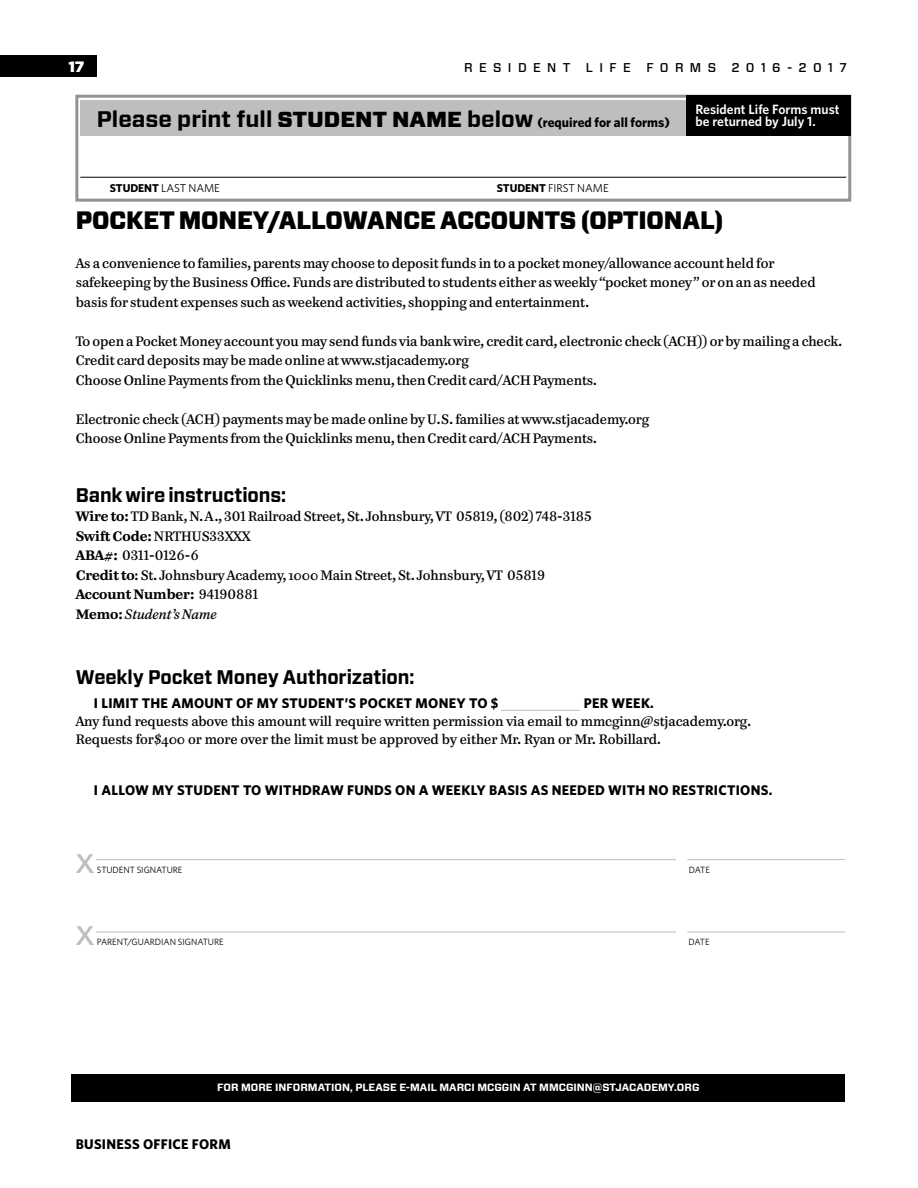
<style>
.page{position:relative;width:918px;height:1188px;background:#fff}
.page>*{position:absolute;margin:0;border:0;box-sizing:border-box;transform-origin:0 0}
.t1{font:36.3px "Helvetica Neue";color:#bcbec0}
.t2{font:900 25.2px "Forza";letter-spacing:-.005em;color:#000;scale:.93 1}
.t3{font:700 19.65px "Forza";letter-spacing:-.005em;color:#000;scale:.95 1}
.t4{font:900 15px "Forza";color:#fff}
.t5{font:700 13.95px "Whitney";letter-spacing:.02em;color:#000}
.t6{font:13.65px/19.5px "Paperback 9";letter-spacing:-.005em;color:#000;scale:.95 1}
.t7{font:700 13.5px "Whitney";color:#000}
.t8{font:600 13.5px/12px "Whitney";color:#fff}
.t9{font:500 12.75px "Forza";letter-spacing:.5em;color:#000}
.t10{font:11.4px "Whitney";letter-spacing:-.005em;color:#000}
.t11{font:700 10.5px "Forza";color:#fff}
.t12{font:9.15px "Whitney";letter-spacing:-.005em;color:#000}
.s1{font-family:"Forza";font-size:22.5px}
.s2{font-family:"Forza";font-weight:900;font-size:21.75px}
.s3{font-weight:700}
.s4{font-style:italic}
</style>
<div class="page">
<div style="left:0;top:56px;width:97px;height:21px;background:#000"></div>
<div style="left:80px;top:100px;width:766px;height:35px;background:#bcbec0"></div>
<hr style="left:80px;top:177px;width:766px;height:1px;background:#000">
<div style="left:75px;top:95px;width:776px;height:107px;border:3px solid #919396"></div>
<div style="left:687px;top:95px;width:164px;height:41px;background:#000"></div>
<div style="left:71px;top:1074px;width:774px;height:27px;background:#000"></div>
<hr style="left:96px;top:859px;width:580px;height:1px;background:#bcbec0">
<hr style="left:687px;top:859px;width:158px;height:1px;background:#bcbec0">
<hr style="left:501px;top:710px;width:79px;height:1px;background:#bcbec0">
<hr style="left:96px;top:932px;width:580px;height:1px;background:#bcbec0">
<hr style="left:687px;top:932px;width:158px;height:1px;background:#bcbec0">
<p class="t4" style="left:69px;top:57px;width:17px">17</p>
<p class="t9" style="left:464px;top:59px;width:384px">RESIDENT LIFE FORMS 2016-2017</p>
<p class="t7" style="left:97px;top:113px;width:574px"><span class="s1">Please print full</span> <span class="s2">STUDENT NAME</span> <span class="s1">below</span> (required for all forms)</p>
<p class="t8" style="left:696px;top:103px;width:145px">Resident Life Forms must be returned by July 1.</p>
<p class="t10" style="left:110px;top:180px;width:112px"><span class="s3">STUDENT</span> LAST NAME</p>
<p class="t10" style="left:497px;top:180px;width:113px"><span class="s3">STUDENT</span> FIRST NAME</p>
<h2 class="t2" style="left:76px;top:203px;width:699px">POCKET MONEY/ALLOWANCE ACCOUNTS (OPTIONAL)</h2>
<p class="t6" style="left:76px;top:253px;width:780px">As a convenience to families, parents may choose to deposit funds in to a pocket money/allowance account held for safekeeping by the Business Office. Funds are distributed to students either as weekly “pocket money” or on an as needed basis for student expenses such as weekend activities, shopping and entertainment.</p>
<p class="t6" style="left:76px;top:331px;width:808px">To open a Pocket Money account you may send funds via bank wire, credit card, electronic check (ACH)) or by mailing a check.<br>Credit card deposits may be made online at www.stjacademy.org<br>Choose Online Payments from the Quicklinks menu, then Credit card/ACH Payments.</p>
<p class="t6" style="left:76px;top:409px;width:605px">Electronic check (ACH) payments may be made online by U.S. families at www.stjacademy.org<br>Choose Online Payments from the Quicklinks menu, then Credit card/ACH Payments.</p>
<h3 class="t3" style="left:76px;top:482px;width:223px">Bank wire instructions:</h3>
<p class="t6" style="left:76px;top:506px;width:545px"><span class="s3">Wire to:</span> TD Bank, N.A., 301 Railroad Street, St. Johnsbury, VT 05819, (802) 748-3185<br><span class="s3">Swift Code:</span> NRTHUS33XXX<br><span class="s3">ABA#:</span> 0311-0126-6<br><span class="s3">Credit to</span>: St. Johnsbury Academy, 1000 Main Street, St. Johnsbury, VT 05819<br><span class="s3">Account Number:</span> 94190881<br><span class="s3">Memo:</span> <span class="s4">Student’s Name</span></p>
<h3 class="t3" style="left:76px;top:664px;width:358px">Weekly Pocket Money Authorization:</h3>
<p class="t5" style="left:94px;top:694px;width:406px">I LIMIT THE AMOUNT OF MY STUDENT’S POCKET MONEY TO $</p>
<p class="t5" style="left:584px;top:694px;width:72px">PER WEEK.</p>
<p class="t6" style="left:76px;top:712px;width:712px;line-height:18px">Any fund requests above this amount will require written permission via email to mmcginn@stjacademy.org.<br>Requests for$400 or more over the limit must be approved by either Mr. Ryan or Mr. Robillard.</p>
<p class="t5" style="left:94px;top:781px;width:680px">I ALLOW MY STUDENT TO WITHDRAW FUNDS ON A WEEKLY BASIS AS NEEDED WITH NO RESTRICTIONS.</p>
<h1 class="t1" style="left:76px;top:834px;width:20px">x</h1>
<p class="t12" style="left:97px;top:864px;width:87px">STUDENT SIGNATURE</p>
<p class="t12" style="left:689px;top:864px;width:23px">DATE</p>
<h1 class="t1" style="left:76px;top:906px;width:20px">x</h1>
<p class="t12" style="left:97px;top:936px;width:128px">PARENT/GUARDIAN SIGNATURE</p>
<p class="t12" style="left:689px;top:936px;width:23px">DATE</p>
<p class="t11" style="left:217px;top:1080px;width:484px">FOR MORE INFORMATION, PLEASE E-MAIL MARCI MCGGIN AT MMCGINN@STJACADEMY.ORG</p>
<p class="t5" style="left:76px;top:1135px;width:157px">BUSINESS OFFICE FORM</p>
</div>
